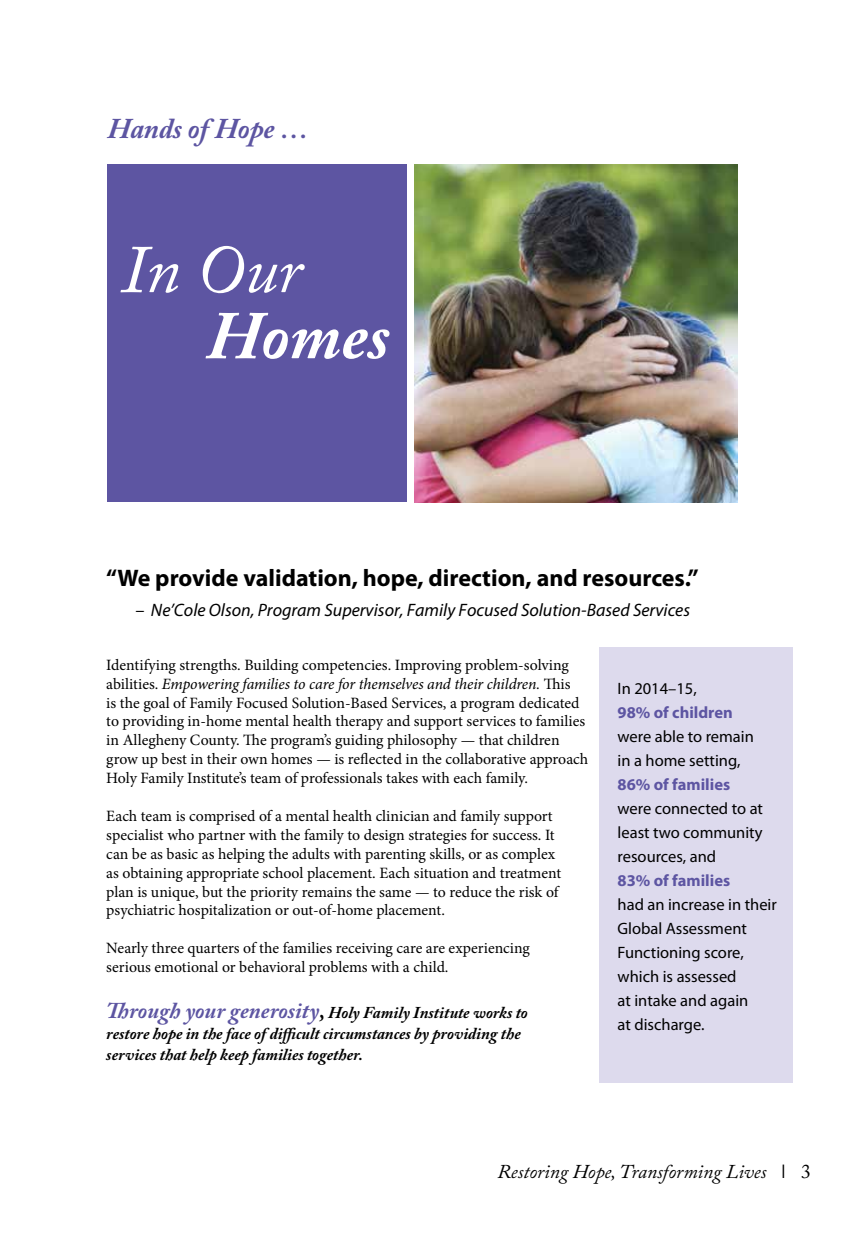
<style>
.page{position:relative;width:864px;height:1242px;background:#fff}
.page>*{position:absolute;margin:0;border:0;box-sizing:border-box;transform-origin:0 0}
.t1{font:italic 67.5px "Adobe Caslon Pro";color:#fff}
.t2{font:italic 700 67.5px "Adobe Caslon Pro";color:#fff}
.t3{font:italic 700 28.5px "Adobe Caslon Pro";color:#5d55a2}
.t4{font:700 24px "Myriad Pro";color:#000}
.t5{font:italic 19.5px "Adobe Caslon Pro";color:#000}
.t6{font:19.5px "Adobe Caslon Pro";color:#000}
.t7{font:italic 18px "Myriad Pro";color:#000}
.t8{font:16.5px/24px "Myriad Pro";color:#000}
.t9{font:italic 700 16.5px/21px "Adobe Caslon Pro";color:#000}
.t10{font:700 16.5px "Myriad Pro";color:#5d55a2}
.t11{font:15.75px/18.9px "Minion Pro";color:#000}
.s1{font-style:italic}
.s2{font-size:22.5px;color:#5d55a2}
.s3{font-size:22.5px}
</style>
<div class="page">
<div style="left:599px;top:648px;width:194px;height:435px;background:#dddaed"></div>
<div style="left:107px;top:164px;width:300px;height:338px;background:#5d55a2"></div>
<img style="left:415px;top:164px;width:323px;height:338px">
<h2 class="t3" style="left:107px;top:111px;width:203px">Hands of Hope …</h2>
<h1 class="t1" style="left:121px;top:229px;width:182px">In Our</h1>
<h1 class="t2" style="left:207px;top:295px;width:185px">Homes</h1>
<h3 class="t4" style="left:106px;top:562px;width:594px">“We provide validation, hope, direction, and resources.”</h3>
<p class="t7" style="left:135px;top:598px;width:556px">– Ne’Cole Olson, Program Supervisor, Family Focused Solution-Based Services</p>
<p class="t11" style="left:106px;top:655px;width:483px">Identifying strengths. Building competencies. Improving problem-solving abilities. <span class="s1">Empowering families to care for themselves and their children.</span> This<br>is the goal of Family Focused Solution-Based Services, a program dedicated to providing in-home mental health therapy and support services to families in Allegheny County. The program’s guiding philosophy — that children grow up best in their own homes — is reflected in the collaborative approach Holy Family Institute’s team of professionals takes with each family.</p>
<p class="t11" style="left:106px;top:807px;width:456px">Each team is comprised of a mental health clinician and family support specialist who partner with the family to design strategies for success. It can be as basic as helping the adults with parenting skills, or as complex as obtaining appropriate school placement. Each situation and treatment plan is unique, but the priority remains the same — to reduce the risk of psychiatric hospitalization or out-of-home placement.</p>
<p class="t11" style="left:106px;top:939px;width:425px">Nearly three quarters of the families receiving care are experiencing serious emotional or behavioral problems with a child.</p>
<p class="t9" style="left:106px;top:1002px;width:423px"><span class="s2">Through your generosity</span><span class="s3">,</span> Holy Family Institute works to restore hope in the face of difficult circumstances by providing the services that help keep families together.</p>
<p class="t8" style="left:618px;top:676px;width:81px">In 2014–15,</p>
<p class="t10" style="left:618px;top:702px;width:117px">98% of children</p>
<p class="t8" style="left:618px;top:724px;width:138px">were able to remain in a home setting,</p>
<p class="t10" style="left:618px;top:774px;width:114px">86% of families</p>
<p class="t8" style="left:618px;top:796px;width:147px;text-align:justify">were connected to at least two community resources, and</p>
<p class="t10" style="left:618px;top:870px;width:114px">83% of families</p>
<p class="t8" style="left:618px;top:892px;width:161px">had an increase in their<br>Global Assessment<br>Functioning score, which is assessed<br>at intake and again<br>at discharge.</p>
<p class="t5" style="left:497px;top:1159px;width:271px">Restoring Hope, Transforming Lives</p>
<p class="t6" style="left:801px;top:1159px;width:11px">3</p>
</div>
